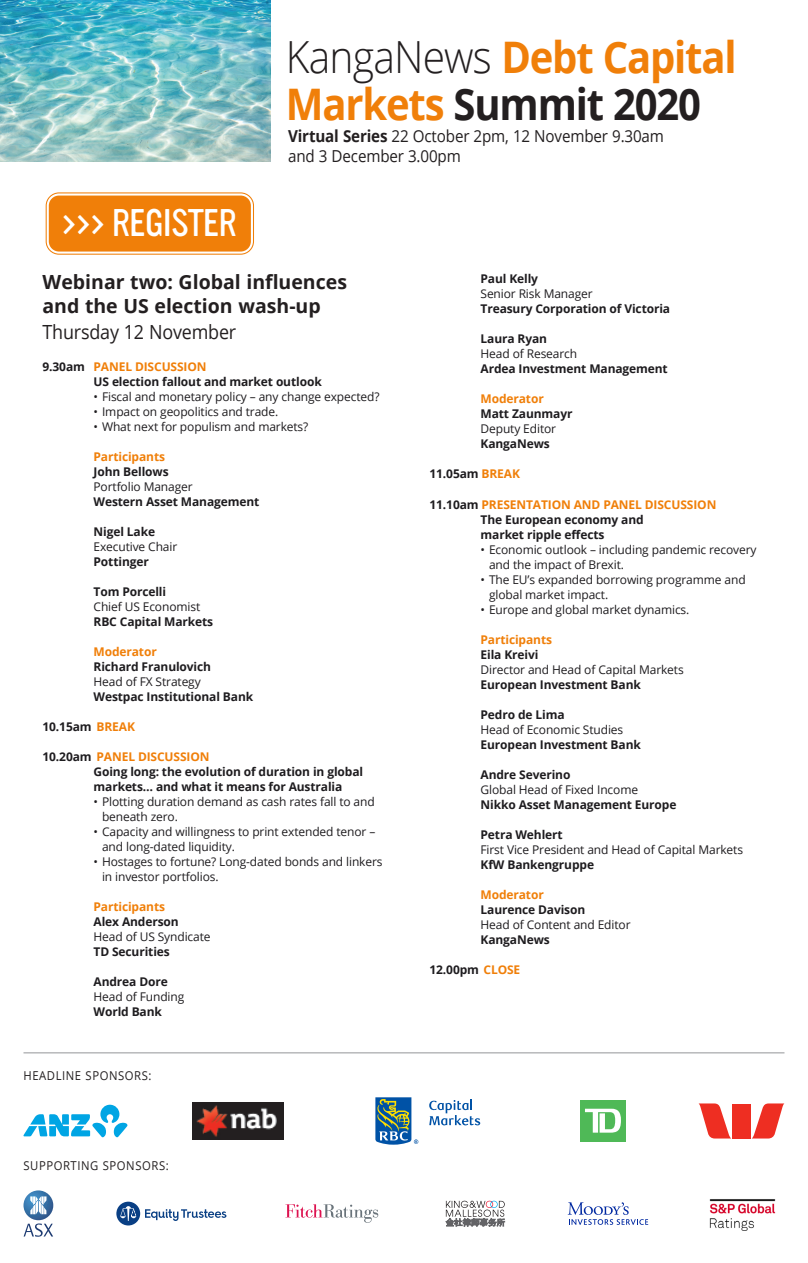
<style>
.page{position:relative;width:808px;height:1263px;background:#fff}
.page>*{position:absolute;margin:0;border:0;box-sizing:border-box;transform-origin:0 0}
.t1{font:700 43.5px/46.5px "Open Sans";letter-spacing:-.03em;color:#f07f09;scale:.92 1}
.t2{font:300 33.75px "Ultramagnetic";letter-spacing:-.03em;color:#fff}
.t3{font:700 19.5px/23.4px "Open Sans";color:#231f20}
.t4{font:19.5px "Open Sans";letter-spacing:-.01em;color:#231f20;scale:.92 1}
.t5{font:16.5px/19.5px "Open Sans";letter-spacing:-.01em;color:#231f20;scale:.92 1}
.t6{font:12.3px "Open Sans";letter-spacing:.05em;color:#231f20;scale:.92 1}
.KN-TextoBentonLight{font:12px/15px "Open Sans";letter-spacing:-.01em;color:#1e1c1f}
.KN-TextoBentonLight-2{font:700 12px/15px "Open Sans";letter-spacing:-.01em;color:#1e1c1f}
.KN-TextoBentonLight-3{font:700 12px "Open Sans";letter-spacing:-.01em;color:#f07f09}
.s1{font-weight:300;font-size:44.25px;color:#231f20}
.s2{color:#231f20}
.s3{font-weight:700}
.s4{color:#1e1c1f}
.s5{color:#f07f09}
</style>
<div class="page">
<div style="left:46px;top:192px;width:208px;height:63px;background:#f07f09;border-radius:13px"></div>
<div style="left:43px;top:189px;width:214px;height:69px;border:2px solid #fff;border-radius:15px"></div>
<div style="left:47px;top:193px;width:206px;height:61px;border:2px solid #fff;border-radius:11px"></div>
<img style="left:0;top:0;width:270px;height:162px">
<svg style="left:375px;top:1097px;width:43px;height:48px"></svg>
<svg style="left:429px;top:1100px;width:51px;height:25px"></svg>
<hr style="left:23px;top:1052px;width:761px;height:1px;background:#939598">
<div style="left:580px;top:1100px;width:46px;height:41px;background:#4fb957"></div>
<svg style="left:585px;top:1109px;width:36px;height:24px"></svg>
<svg style="left:23px;top:1105px;width:105px;height:32px"></svg>
<img style="left:193px;top:1102px;width:90px;height:37px">
<svg style="left:698px;top:1103px;width:33px;height:35px"></svg>
<svg style="left:752px;top:1103px;width:32px;height:35px"></svg>
<div style="left:732px;top:1104px;width:19px;height:34px;background:#ee2e22"></div>
<svg style="left:285px;top:1204px;width:93px;height:19px"></svg>
<svg style="left:446px;top:1201px;width:59px;height:26px"></svg>
<svg style="left:568px;top:1202px;width:80px;height:23px"></svg>
<svg style="left:116px;top:1202px;width:110px;height:23px"></svg>
<svg style="left:23px;top:1190px;width:30px;height:30px"></svg>
<svg style="left:30px;top:1196px;width:16px;height:18px"></svg>
<svg style="left:24px;top:1223px;width:29px;height:14px"></svg>
<img style="left:709px;top:1199px;width:67px;height:32px">
<p class="t2" style="left:61px;top:199px;width:177px">&gt;&gt;&gt; REGISTER</p>
<p class="t1" style="left:286px;top:33px;width:491px"><span class="s1">KangaNews</span> Debt Capital<br>Markets <span class="s2">Summit 2020</span></p>
<p class="t5" style="left:288px;top:126px;width:410px"><span class="s3">Virtual Series</span> 22 October 2pm, 12 November 9.30am and 3 December 3.00pm</p>
<p class="t3" style="left:43px;top:270px;width:306px">Webinar two: Global influences and the US election wash-up</p>
<p class="t4" style="left:43px;top:319px;width:212px">Thursday 12 November</p>
<p class="KN-TextoBentonLight-3" style="left:43px;top:358px;width:166px"><span class="s4">9.30am</span> PANEL DISCUSSION</p>
<p class="KN-TextoBentonLight-2" style="left:94px;top:374px;width:230px">US election fallout and market outlook</p>
<p class="KN-TextoBentonLight" style="left:94px;top:389px;width:287px">• Fiscal and monetary policy – any change expected?</p>
<p class="KN-TextoBentonLight" style="left:94px;top:404px;width:186px">• Impact on geopolitics and trade.</p>
<p class="KN-TextoBentonLight" style="left:94px;top:419px;width:216px">• What next for populism and markets?</p>
<p class="KN-TextoBentonLight-3" style="left:94px;top:448px;width:73px">Participants</p>
<p class="KN-TextoBentonLight-2" style="left:94px;top:464px;width:77px">John Bellows</p>
<p class="KN-TextoBentonLight" style="left:94px;top:479px;width:101px">Portfolio Manager</p>
<p class="KN-TextoBentonLight-2" style="left:94px;top:494px;width:167px">Western Asset Management</p>
<p class="KN-TextoBentonLight-2" style="left:94px;top:524px;width:63px">Nigel Lake</p>
<p class="KN-TextoBentonLight" style="left:94px;top:539px;width:85px">Executive Chair</p>
<p class="KN-TextoBentonLight-2" style="left:94px;top:554px;width:57px">Pottinger</p>
<p class="KN-TextoBentonLight-2" style="left:94px;top:584px;width:74px">Tom Porcelli</p>
<p class="KN-TextoBentonLight" style="left:94px;top:599px;width:108px">Chief US Economist</p>
<p class="KN-TextoBentonLight-2" style="left:94px;top:614px;width:121px">RBC Capital Markets</p>
<p class="KN-TextoBentonLight-3" style="left:94px;top:643px;width:65px">Moderator</p>
<p class="KN-TextoBentonLight-2" style="left:94px;top:659px;width:119px">Richard Franulovich</p>
<p class="KN-TextoBentonLight" style="left:94px;top:674px;width:109px">Head of FX Strategy</p>
<p class="KN-TextoBentonLight-2" style="left:94px;top:689px;width:161px">Westpac Institutional Bank</p>
<p class="KN-TextoBentonLight-2" style="left:43px;top:719px;width:94px">10.15am <span class="s5">BREAK</span></p>
<p class="KN-TextoBentonLight-3" style="left:43px;top:748px;width:169px"><span class="s4">10.20am</span> PANEL DISCUSSION</p>
<p class="KN-TextoBentonLight-2" style="left:94px;top:764px;width:271px">Going long: the evolution of duration in global markets… and what it means for Australia</p>
<p class="KN-TextoBentonLight" style="left:102px;top:794px;width:274px;text-indent:-9px">• Plotting duration demand as cash rates fall to and beneath zero.</p>
<p class="KN-TextoBentonLight" style="left:102px;top:824px;width:275px;text-indent:-9px">• Capacity and willingness to print extended tenor – and long-dated liquidity.</p>
<p class="KN-TextoBentonLight" style="left:102px;top:854px;width:282px;text-indent:-9px">• Hostages to fortune? Long-dated bonds and linkers in investor portfolios.</p>
<p class="KN-TextoBentonLight-3" style="left:94px;top:898px;width:73px">Participants</p>
<p class="KN-TextoBentonLight-2" style="left:94px;top:914px;width:87px">Alex Anderson</p>
<p class="KN-TextoBentonLight" style="left:94px;top:929px;width:119px">Head of US Syndicate</p>
<p class="KN-TextoBentonLight-2" style="left:94px;top:944px;width:78px">TD Securities</p>
<p class="KN-TextoBentonLight-2" style="left:94px;top:974px;width:76px">Andrea Dore</p>
<p class="KN-TextoBentonLight" style="left:94px;top:989px;width:92px">Head of Funding</p>
<p class="KN-TextoBentonLight-2" style="left:94px;top:1004px;width:70px">World Bank</p>
<p class="t6" style="left:23px;top:1066px;width:141px">HEADLINE SPONSORS:</p>
<p class="t6" style="left:23px;top:1157px;width:159px">SUPPORTING SPONSORS:</p>
<p class="KN-TextoBentonLight-2" style="left:480px;top:271px;width:59px">Paul Kelly</p>
<p class="KN-TextoBentonLight" style="left:480px;top:286px;width:114px">Senior Risk Manager</p>
<p class="KN-TextoBentonLight-2" style="left:480px;top:301px;width:191px">Treasury Corporation of Victoria</p>
<p class="KN-TextoBentonLight-2" style="left:480px;top:331px;width:68px">Laura Ryan</p>
<p class="KN-TextoBentonLight" style="left:480px;top:346px;width:98px">Head of Research</p>
<p class="KN-TextoBentonLight-2" style="left:480px;top:361px;width:189px">Ardea Investment Management</p>
<p class="KN-TextoBentonLight-3" style="left:480px;top:391px;width:65px">Moderator</p>
<p class="KN-TextoBentonLight-2" style="left:480px;top:406px;width:93px">Matt Zaunmayr</p>
<p class="KN-TextoBentonLight" style="left:480px;top:421px;width:77px">Deputy Editor</p>
<p class="KN-TextoBentonLight-2" style="left:480px;top:436px;width:71px">KangaNews</p>
<p class="KN-TextoBentonLight-2" style="left:429px;top:466px;width:92px">11.05am <span class="s5">BREAK</span></p>
<p class="KN-TextoBentonLight-3" style="left:429px;top:496px;width:288px"><span class="s4">11.10am</span> PRESENTATION AND PANEL DISCUSSION</p>
<p class="KN-TextoBentonLight-2" style="left:480px;top:511px;width:165px">The European economy and</p>
<p class="KN-TextoBentonLight-2" style="left:480px;top:526px;width:125px">market ripple effects</p>
<p class="KN-TextoBentonLight" style="left:489px;top:541px;width:269px;text-indent:-9px">• Economic outlook – including pandemic recovery and the impact of Brexit.</p>
<p class="KN-TextoBentonLight" style="left:489px;top:571px;width:258px;text-indent:-9px">• The EU’s expanded borrowing programme and global market impact.</p>
<p class="KN-TextoBentonLight" style="left:480px;top:601px;width:210px">• Europe and global market dynamics.</p>
<p class="KN-TextoBentonLight-3" style="left:480px;top:631px;width:73px">Participants</p>
<p class="KN-TextoBentonLight-2" style="left:480px;top:646px;width:59px">Eila Kreivi</p>
<p class="KN-TextoBentonLight" style="left:480px;top:661px;width:205px">Director and Head of Capital Markets</p>
<p class="KN-TextoBentonLight-2" style="left:480px;top:676px;width:162px">European Investment Bank</p>
<p class="KN-TextoBentonLight-2" style="left:480px;top:706px;width:86px">Pedro de Lima</p>
<p class="KN-TextoBentonLight" style="left:480px;top:721px;width:144px">Head of Economic Studies</p>
<p class="KN-TextoBentonLight-2" style="left:480px;top:736px;width:162px">European Investment Bank</p>
<p class="KN-TextoBentonLight-2" style="left:480px;top:766px;width:91px">Andre Severino</p>
<p class="KN-TextoBentonLight" style="left:480px;top:781px;width:159px">Global Head of Fixed Income</p>
<p class="KN-TextoBentonLight-2" style="left:480px;top:796px;width:197px">Nikko Asset Management Europe</p>
<p class="KN-TextoBentonLight-2" style="left:480px;top:826px;width:84px">Petra Wehlert</p>
<p class="KN-TextoBentonLight" style="left:480px;top:841px;width:264px">First Vice President and Head of Capital Markets</p>
<p class="KN-TextoBentonLight-2" style="left:480px;top:856px;width:115px">KfW Bankengruppe</p>
<p class="KN-TextoBentonLight-3" style="left:480px;top:886px;width:65px">Moderator</p>
<p class="KN-TextoBentonLight-2" style="left:480px;top:901px;width:106px">Laurence Davison</p>
<p class="KN-TextoBentonLight" style="left:480px;top:916px;width:152px">Head of Content and Editor</p>
<p class="KN-TextoBentonLight-2" style="left:480px;top:931px;width:71px">KangaNews</p>
<p class="KN-TextoBentonLight-2" style="left:429px;top:961px;width:92px">12.00pm <span class="s5">CLOSE</span></p>
</div>
